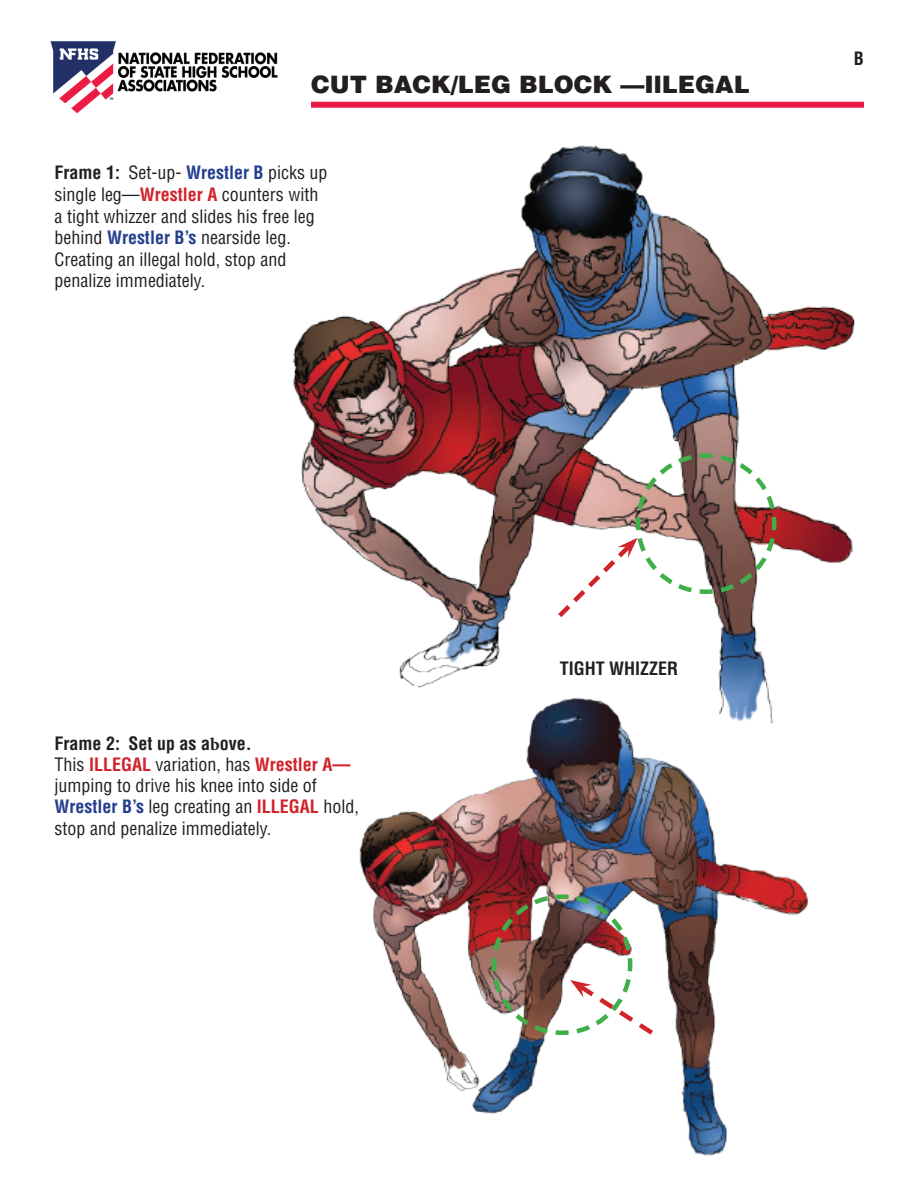
<style>
.page{position:relative;width:918px;height:1188px;background:#fff}
.page>*{position:absolute;margin:0;border:0;box-sizing:border-box;transform-origin:0 0}
.t1{font:900 24px "Helvetica LT Std";color:#231f20}
.t2{font:condensed 18px/21.6px "Helvetica LT Std";color:#231f20}
.t3{font:700 condensed 18px "Helvetica LT Std";color:#231f20}
.s1{font-weight:700}
.s2{font-weight:700;color:#253f8e}
.s3{font-weight:700;color:#d1232a}
.s4{font-family:"Minion Pro";font-weight:700;font-stretch:normal}
</style>
<div class="page">
<div style="left:311px;top:102px;width:553px;height:6px;background:#ea1846"></div>
<img style="left:50px;top:41px;width:228px;height:73px">
<img style="left:293px;top:145px;width:562px;height:542px">
<img style="left:359px;top:687px;width:450px;height:469px">
<svg style="left:553px;top:451px;width:226px;height:171px"></svg>
<img style="left:490px;top:892px;width:168px;height:147px">
<h1 class="t1" style="left:311px;top:68px;width:440px">CUT BACK/LEG BLOCK —IlLEGAL</h1>
<p class="t2" style="left:55px;top:162px;width:275px"><span class="s1">Frame 1:</span> Set-up- <span class="s2">Wrestler B</span> picks up single leg—<span class="s3">Wrestler A</span> counters with a tight whizzer and slides his free leg behind <span class="s2">Wrestler B’s</span> nearside leg.<br>Creating an illegal hold, stop and penalize immediately.</p>
<p class="t3" style="left:854px;top:47px;width:12px">B</p>
<p class="t2" style="left:55px;top:732px;width:306px"><span class="s1">Frame 2: Set up as a</span><span class="s4">b</span><span class="s1">ove.<br></span>This <span class="s3">ILLEGAL</span> variation, has <span class="s3">Wrestler A— </span>jumping to drive his knee into side of <span class="s2">Wrestler B’s</span> leg creating an <span class="s3">ILLEGAL</span> hold, stop and penalize immediately.</p>
<p class="t3" style="left:560px;top:657px;width:120px">TIGHT WHIZZER</p>
</div>
